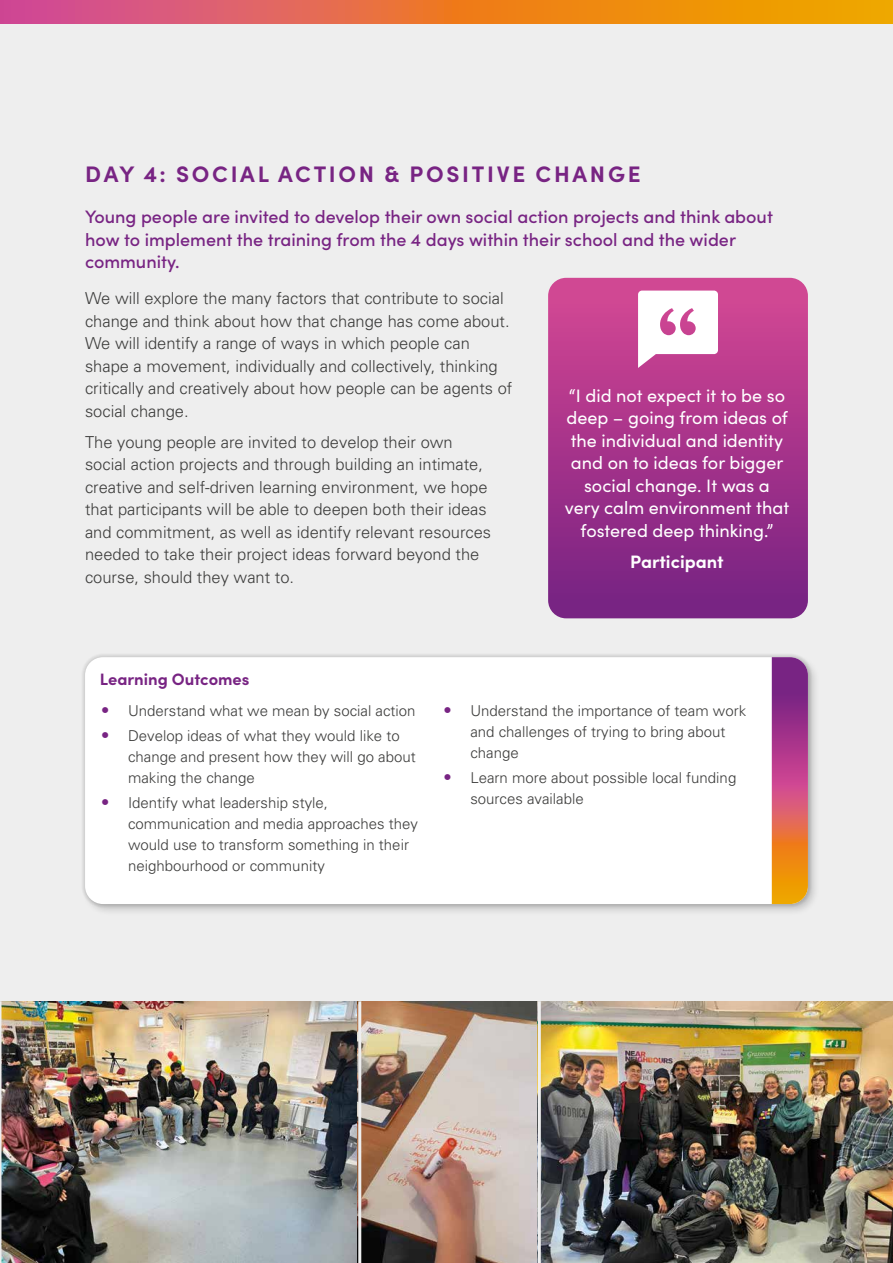
<style>
.page{position:relative;width:893px;height:1263px;background:#eee}
.page>*{position:absolute;margin:0;border:0;box-sizing:border-box;transform-origin:0 0}
.t1{font:700 22.5px "Sofia Pro";letter-spacing:.12em;color:#782483}
.t2{font:18px/22.5px "Sofia Pro";color:#fff;text-align:center}
.t3{font:500 18px/22.5px "Sofia Pro";color:#782483}
.t4{font:700 18px "Sofia Pro";color:#fff}
.t5{font:300 16.5px/22.5px "Univers";color:#3c3c3b}
.t6{font:700 16.5px "Sofia Pro";color:#782483}
.t7{font:300 15px/21px "Univers";color:#3c3c3b}
.s1{font-size:16.5px;color:#782483}
</style>
<div class="page">
<svg style="left:548px;top:278px;width:260px;height:340px;background:#a4368b"></svg>
<svg style="left:638px;top:291px;width:80px;height:77px;background:#f0d0e3"></svg>
<div style="left:81px;top:653px;width:739px;height:264px;background:#000;opacity:.2"></div>
<div style="left:81px;top:653px;width:731px;height:255px;background:#000;opacity:.25"></div>
<div style="left:85px;top:657px;width:723px;height:247px;background:#fff;border-radius:18px"></div>
<svg style="left:772px;top:657px;width:36px;height:247px;background:#be5562"></svg>
<img style="left:2px;top:1001px;width:891px;height:262px">
<hr style="left:358px;top:1001px;width:3px;height:262px;background:#eee">
<hr style="left:538px;top:1001px;width:3px;height:262px;background:#eee">
<svg style="left:0;top:0;width:893px;height:23px;background:#e67839"></svg>
<h1 class="t1" style="left:85px;top:156px;width:557px">DAY 4: SOCIAL ACTION &amp; POSITIVE CHANGE</h1>
<p class="t3" style="left:85px;top:204px;width:689px">Young people are invited to develop their own social action projects and think about how to implement the training from the 4 days within their school and the wider community.</p>
<p class="t5" style="left:85px;top:287px;width:429px">We will explore the many factors that contribute to social change and think about how that change has come about.<br>We will identify a range of ways in which people can shape a movement, individually and collectively, thinking critically and creatively about how people can be agents of social change.</p>
<p class="t5" style="left:85px;top:431px;width:408px">The young people are invited to develop their own social action projects and through building an intimate, creative and self-driven learning environment, we hope that participants will be able to deepen both their ideas and commitment, as well as identify relevant resources needed to take their project ideas forward beyond the course, should they want to.</p>
<p class="t2" style="left:565px;top:383px;width:226px">“I did not expect it to be so deep – going from ideas of the individual and identity and on to ideas for bigger social change. It was a very calm environment that fostered deep thinking.”</p>
<p class="t4" style="left:630px;top:548px;width:95px">Participant</p>
<p class="t6" style="left:100px;top:667px;width:151px">Learning Outcomes</p>
<p class="t7" style="left:101px;top:700px;width:316px"><span class="s1">•</span> Understand what we mean by social action</p>
<p class="t7" style="left:128px;top:725px;width:289px;text-indent:-27px"><span class="s1">•</span> Develop ideas of what they would like to change and present how they will go about making the change</p>
<p class="t7" style="left:128px;top:793px;width:291px;text-indent:-27px"><span class="s1">•</span> Identify what leadership style, communication and media approaches they would use to transform something in their neighbourhood or community</p>
<p class="t7" style="left:470px;top:700px;width:277px;text-indent:-27px"><span class="s1">•</span> Understand the importance of team work and challenges of trying to bring about change</p>
<p class="t7" style="left:470px;top:767px;width:267px;text-indent:-27px"><span class="s1">•</span> Learn more about possible local funding sources available</p>
</div>
